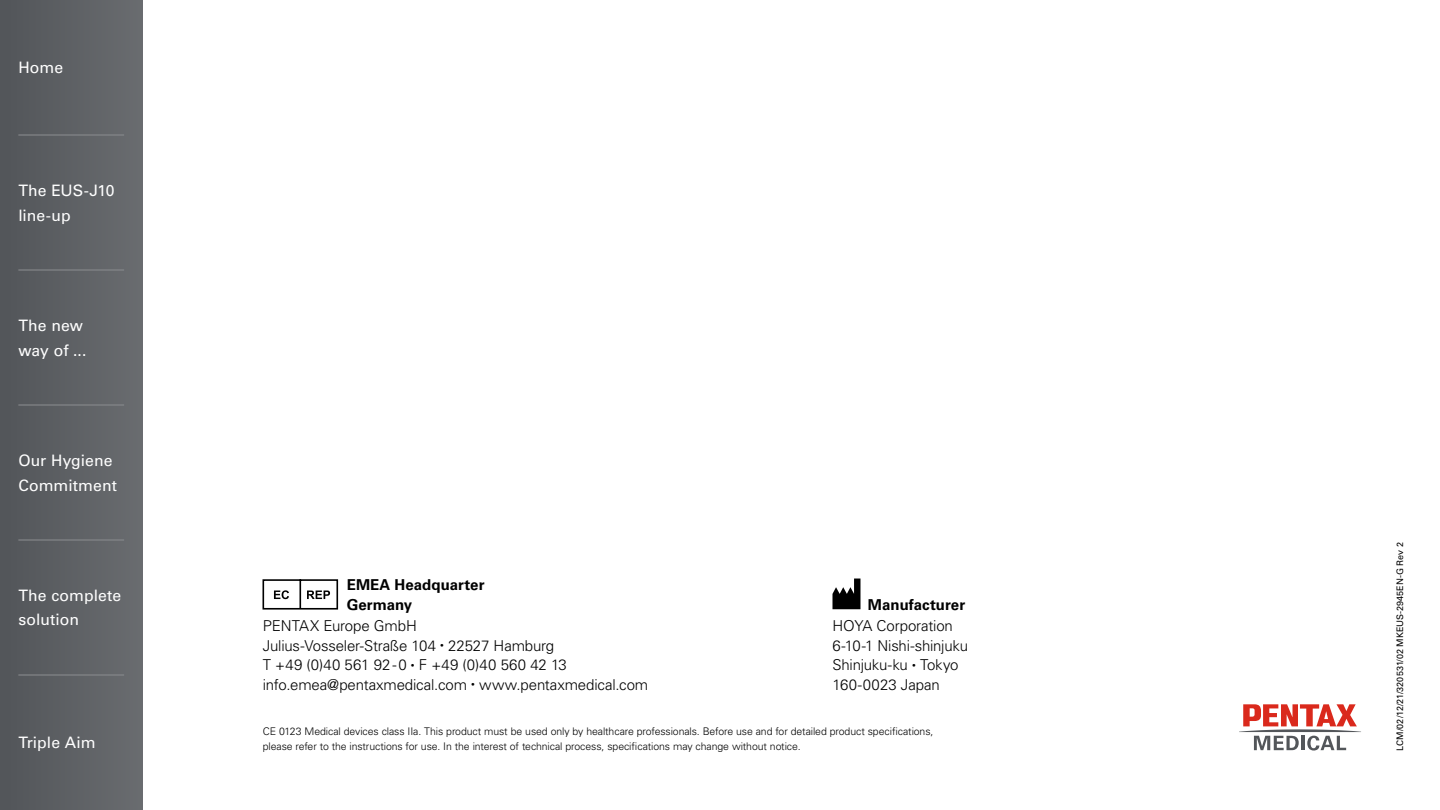
<style>
.page{position:relative;width:1440px;height:810px;background:#fff}
.page>*{position:absolute;margin:0;border:0;box-sizing:border-box;transform-origin:0 0}
.t1{font:15.75px/24.8px "Univers LT Std";letter-spacing:.005em;color:#fff}
.t2{font:300 15px/19.5px "Univers LT Std";letter-spacing:-.01em;color:#000}
.t3{font:700 15px/19.5px "Univers LT Std";color:#000}
.t4{font:300 10.5px/15px "Univers LT Std";letter-spacing:-.01em;color:#000}
.t5{font:9px "Univers LT Std";letter-spacing:-.005em;color:#000}
</style>
<div class="page">
<svg style="left:1239px;top:704px;width:122px;height:47px"></svg>
<svg style="left:262px;top:579px;width:77px;height:31px"></svg>
<svg style="left:832px;top:579px;width:28px;height:30px"></svg>
<div style="left:0;top:0;width:142px;height:135px;background:#5d6064"></div>
<div style="left:0;top:135px;width:142px;height:136px;background:#5d6064"></div>
<div style="left:0;top:270px;width:142px;height:135px;background:#5d6064"></div>
<div style="left:0;top:405px;width:142px;height:135px;background:#5d6064"></div>
<div style="left:0;top:539px;width:142px;height:135px;background:#5e6064"></div>
<div style="left:0;top:673px;width:142px;height:137px;background:#5d6064"></div>
<hr style="left:18px;top:404px;width:106px;height:2px;background:#87898c">
<hr style="left:18px;top:269px;width:106px;height:2px;background:#87898c">
<hr style="left:18px;top:134px;width:106px;height:2px;background:#87898c">
<hr style="left:18px;top:674px;width:106px;height:2px;background:#87898c">
<hr style="left:18px;top:539px;width:106px;height:2px;background:#87898c">
<h1 class="t1" style="left:18px;top:55px;width:46px">Home</h1>
<h1 class="t1" style="left:18px;top:178px;width:98px">The EUS-J10 line-up</h1>
<h1 class="t1" style="left:18px;top:313px;width:70px">The new way of ...</h1>
<h1 class="t1" style="left:18px;top:448px;width:100px">Our Hygiene<br>Commitment</h1>
<h1 class="t1" style="left:18px;top:583px;width:104px">The complete solution</h1>
<h1 class="t1" style="left:18px;top:730px;width:79px">Triple Aim</h1>
<h2 class="t3" style="left:347px;top:575px;width:139px">EMEA Headquarter<br>Germany</h2>
<h2 class="t2" style="left:263px;top:616px;width:387px">PENTAX Europe GmbH<br>Julius-Vosseler-Straße 104 <sup>•</sup> 22527 Hamburg<br>T +49 (0)40 561 92-0 <sup>•</sup> F +49 (0)40 560 42 13 info.emea@pentaxmedical.com <sup>•</sup> www.pentaxmedical.com</h2>
<h2 class="t3" style="left:868px;top:595px;width:99px">Manufacturer</h2>
<h2 class="t2" style="left:832px;top:616px;width:137px">HOYA Corporation<br>6-10-1 Nishi-shinjuku<br>Shinjuku-ku <sup>•</sup> Tokyo<br>160-0023 Japan</h2>
<p class="t4" style="left:263px;top:724px;width:672px">CE 0123 Medical devices class IIa. This product must be used only by healthcare professionals. Before use and for detailed product specifications, please refer to the instructions for use. In the interest of technical process, specifications may change without notice.</p>
<p class="t5" style="left:1394px;top:751px;width:210px;rotate:-90deg">LCM/02/12/21/320531/02 MKEUS-2945EN-G Rev 2</p>
</div>
